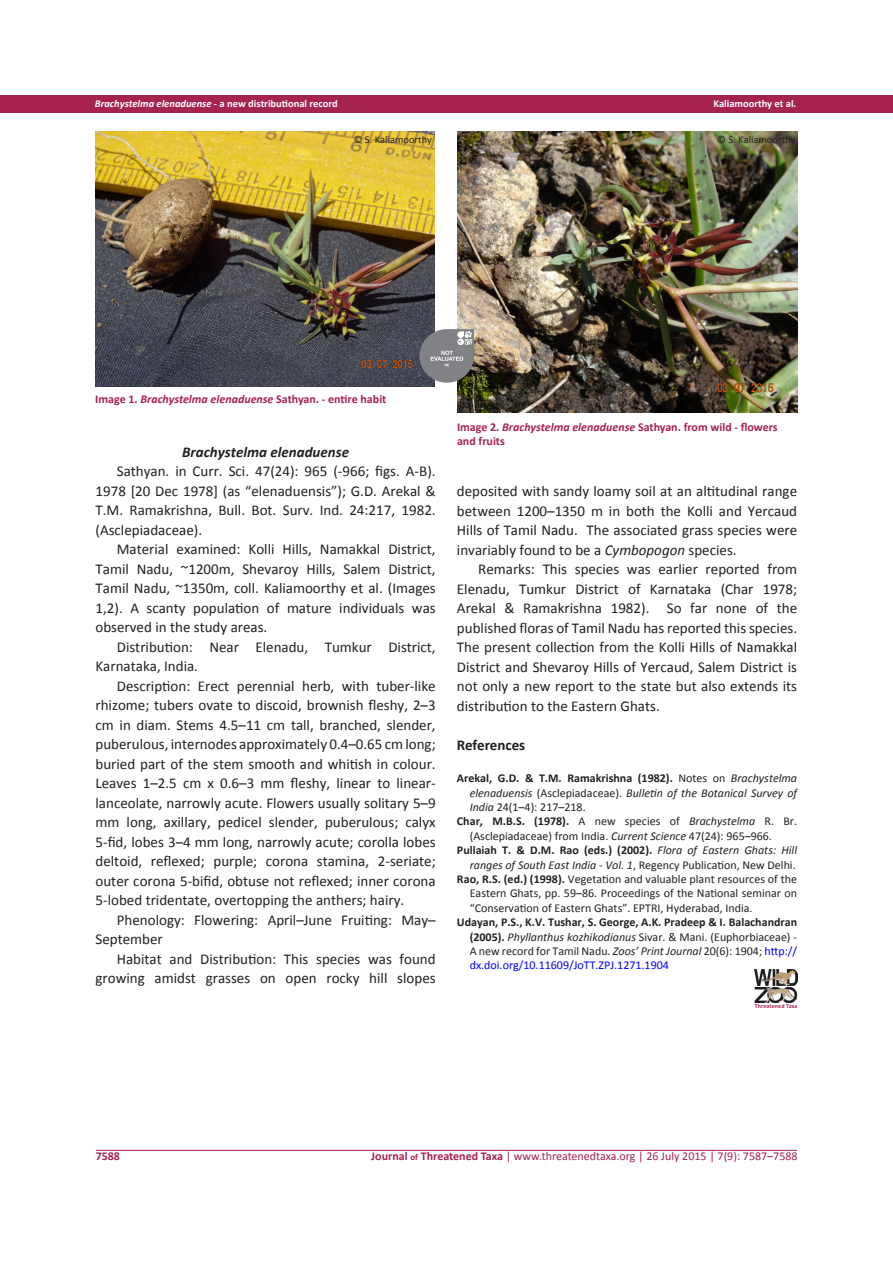
<style>
.page{position:relative;width:893px;height:1263px;background:#fff}
.page>*{position:absolute;margin:0;border:0;box-sizing:border-box;transform-origin:0 0}
.t1{font:15px/19.5px "Calibri";color:#231f20;text-align:justify}
.t2{font:italic 700 15px "Calibri";color:#231f20}
.t3{font:700 15px "Calibri";color:#231f20}
.t4{font:12px/14.4px "Calibri";color:#231f20}
.t5{font:italic 12px/14.4px "Calibri";color:#231f20;text-align:justify}
.t6{font:700 12px/14.4px "Calibri";color:#231f20;text-align:justify}
.t7{font:700 12px/14.4px "Calibri";color:#a5234c}
.t8{font:12px "Calibri";color:#a5234c}
.t9{font:700 10.5px "Calibri";color:#fff}
.t10{font:10.5px "Calibri";color:#231f20}
.t11{font:700 6px "Calibri";color:#a5234c}
.s1{font-style:italic}
.s2{font-weight:700;font-style:normal}
.s3{font-style:normal}
.s4{font-weight:700}
.s5{font-weight:400;font-style:italic}
.s6{font-weight:400}
.s7{font-weight:400;color:#00f}
.s8{font-weight:700;font-size:9px}
</style>
<div class="page">
<div style="left:0;top:95px;width:893px;height:18px;background:#a5234c"></div>
<hr style="left:96px;top:1150px;width:701px;height:1px;background:#a5234c">
<img style="left:457px;top:132px;width:340px;height:280px">
<img style="left:755px;top:969px;width:43px;height:33px">
<img style="left:95px;top:132px;width:340px;height:254px">
<svg style="left:420px;top:330px;width:54px;height:53px;background:#818384"></svg>
<p class="t9" style="left:95px;top:97px;width:245px"><span class="s1">Brachystelma elenaduense</span> - a new distributional record</p>
<p class="t9" style="left:713px;top:97px;width:85px">Kaliamoorthy et al.</p>
<p class="t10" style="left:354px;top:133px;width:80px">© S. Kaliamoorthy</p>
<p class="t10" style="left:717px;top:133px;width:80px">© S. Kaliamoorthy</p>
<p class="t7" style="left:95px;top:392px;width:293px">Image 1. <span class="s1">Brachystelma elenaduense</span> Sathyan. - entire habit</p>
<p class="t2" style="left:182px;top:442px;width:168px">Brachystelma elenaduense</p>
<p class="t1" style="left:96px;top:461px;width:342px;text-indent:21px">Sathyan. in Curr. Sci. 47(24): 965 (-966; figs. A-B).<br>1978 [20 Dec 1978] (as “elenaduensis”); G.D. Arekal &amp; T.M. Ramakrishna, Bull. Bot. Surv. Ind. 24:217, 1982. (Asclepiadaceae).</p>
<p class="t1" style="left:96px;top:539px;width:342px;text-indent:21px">Material examined: Kolli Hills, Namakkal District, Tamil Nadu, ~1200m, Shevaroy Hills, Salem District, Tamil Nadu, ~1350m, coll. Kaliamoorthy et al. (Images 1,2). A scanty population of mature individuals was observed in the study areas.</p>
<p class="t1" style="left:96px;top:637px;width:342px;text-indent:21px">Distribution: Near Elenadu, Tumkur District,<br>Karnataka, India.</p>
<p class="t1" style="left:96px;top:676px;width:342px;text-indent:21px">Description: Erect perennial herb, with tuber-like rhizome; tubers ovate to discoid, brownish fleshy, 2–3 cm in diam. Stems 4.5–11 cm tall, branched, slender, puberulous, internodes approximately 0.4–0.65 cm long; buried part of the stem smooth and whitish in colour.<br>Leaves 1–2.5 cm x 0.6–3 mm fleshy, linear to linear&shy;lanceolate, narrowly acute. Flowers usually solitary 5–9 mm long, axillary, pedicel slender, puberulous; calyx 5-fid, lobes 3–4 mm long, narrowly acute; corolla lobes deltoid, reflexed; purple; corona stamina, 2-seriate; outer corona 5-bifid, obtuse not reflexed; inner corona 5-lobed tridentate, overtopping the anthers; hairy.</p>
<p class="t1" style="left:96px;top:910px;width:342px;text-indent:21px">Phenology: Flowering: April–June Fruiting: May–<br>September</p>
<p class="t1" style="left:96px;top:949px;width:342px;text-align:right">Habitat and Distribution: This species was found growing amidst grasses on open rocky hill slopes</p>
<p class="t7" style="left:457px;top:419px;width:322px">Image 2. <span class="s1">Brachystelma elenaduense</span> Sathyan. from wild - flowers and fruits</p>
<p class="t1" style="left:457px;top:481px;width:342px">deposited with sandy loamy soil at an altitudinal range between 1200–1350 m in both the Kolli and Yercaud Hills of Tamil Nadu. The associated grass species were invariably found to be a <span class="s1">Cymbopogon</span> species.</p>
<p class="t1" style="left:457px;top:559px;width:342px;text-indent:21px">Remarks: This species was earlier reported from Elenadu, Tumkur District of Karnataka (Char 1978; Arekal &amp; Ramakrishna 1982). So far none of the published floras of Tamil Nadu has reported this species.<br>The present collection from the Kolli Hills of Namakkal District and Shevaroy Hills of Yercaud, Salem District is not only a new report to the state but also extends its distribution to the Eastern Ghats.</p>
<p class="t3" style="left:457px;top:735px;width:70px">References</p>
<p class="t5" style="left:470px;top:770px;width:329px;text-indent:-13px"><span class="s2">Arekal, G.D. &amp; T.M. Ramakrishna (1982).</span> <span class="s3">Notes on</span> Brachystelma elenaduensis <span class="s3">(Asclepiadaceae).</span> Bulletin of the Botanical Survey of India <span class="s3">24(1–4): 217–218.</span></p>
<p class="t4" style="left:470px;top:814px;width:329px;text-indent:-13px"><span class="s4">Char, M.B.S. (1978).</span> A new species of <span class="s1">Brachystelma</span> R. Br. (Asclepiadaceae) from India. <span class="s1">Current Science</span> 47(24): 965–966.</p>
<p class="t5" style="left:457px;top:842px;width:342px;text-align:right"><span class="s2">Pullaiah T. &amp; D.M. Rao (eds.) (2002).</span> Flora of Eastern Ghats: Hill ranges of South East India <span class="s3">-</span> Vol. 1<span class="s3">, Regency Publication, New Delhi.</span></p>
<p class="t4" style="left:470px;top:872px;width:329px;text-align:justify;text-indent:-13px"><span class="s4">Rao, R.S. (ed.) (1998).</span> Vegetation and valuable plant resources of the Eastern Ghats, pp. 59–86. Proceedings of the National seminar on “Conservation of Eastern Ghats”. EPTRI, Hyderabad, India.</p>
<p class="t6" style="left:470px;top:915px;width:329px;text-indent:-13px">Udayan, P.S., K.V. Tushar, S. George, A.K. Pradeep &amp; I. Balachandran (2005). <span class="s5">Phyllanthus kozhikodianus</span> <span class="s6">Sivar. &amp; Mani. (Euphorbiaceae) - A new record for Tamil Nadu.</span> <span class="s5">Zoos’ Print Journal</span> <span class="s6">20(6): 1904;</span> <span class="s7">http:// dx.doi.org/10.11609/JoTT.ZPJ.1271.1904</span></p>
<p class="t11" style="left:755px;top:1002px;width:44px">Threatened Taxa</p>
<p class="t7" style="left:96px;top:1148px;width:26px">7588</p>
<p class="t8" style="left:371px;top:1148px;width:428px"><span class="s4">Journal</span> <span class="s8">of</span> <span class="s4">Threatened Taxa</span> | www.threatenedtaxa.org | 26 July 2015 | 7(9): 7587–7588</p>
</div>
